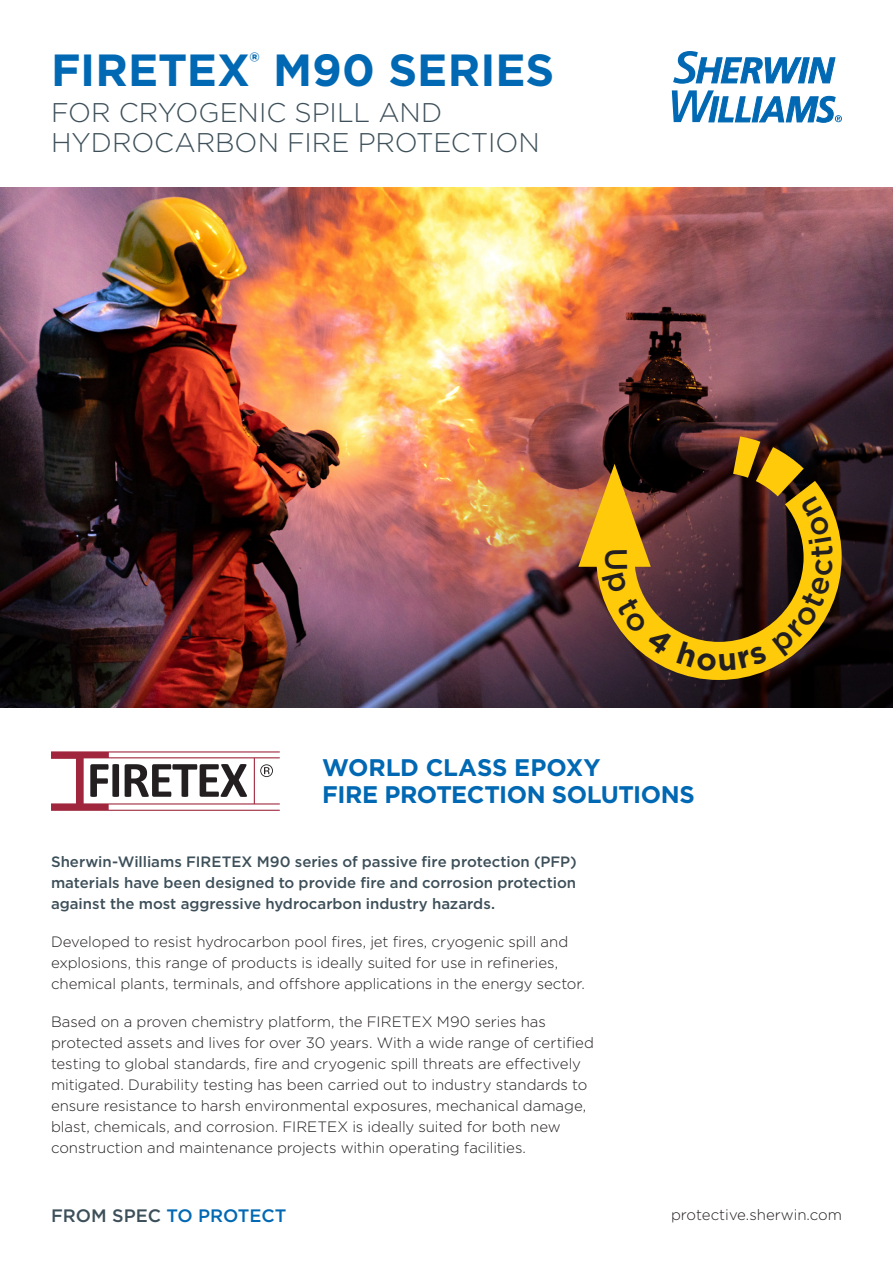
<style>
.page{position:relative;width:893px;height:1263px;background:#fff}
.page>*{position:absolute;margin:0;border:0;box-sizing:border-box;transform-origin:0 0}
.t1{font:700 45px "Gotham";color:#0168b3}
.t2{font:300 27px/30px "Gotham";color:#3d4f59}
.t3{font:700 24px/27px "Gotham";letter-spacing:-.015em;color:#0168b3}
.t4{font:500 18px "Gotham";color:#0168b3}
.t5{font:300 15px/21px "Gotham";letter-spacing:-.005em;color:#231f20}
.t6{font:500 15px/21px "Gotham";color:#3d4f59;text-align:justify}
.s1{color:#3d4f59}
</style>
<div class="page">
<svg style="left:672px;top:51px;width:170px;height:72px"></svg>
<img style="left:0;top:187px;width:893px;height:521px">
<img style="left:366px;top:225px;width:527px;height:483px">
<svg style="left:578px;top:439px;width:276px;height:260px;background:#271b19"></svg>
<svg style="left:51px;top:751px;width:229px;height:60px"></svg>
<svg style="left:578px;top:436px;width:267px;height:236px;background:#78561c"></svg>
<p class="t1" style="left:51px;top:40px;width:505px">FIRETEX<sup>®</sup> M90 SERIES</p>
<p class="t2" style="left:51px;top:97px;width:490px">FOR CRYOGENIC SPILL AND<br>HYDROCARBON FIRE PROTECTION</p>
<p class="t3" style="left:322px;top:754px;width:374px">WORLD CLASS EPOXY<br>FIRE PROTECTION SOLUTIONS</p>
<p class="t6" style="left:51px;top:851px;width:527px">Sherwin-Williams FIRETEX M90 series of passive fire protection (PFP) materials have been designed to provide fire and corrosion protection against the most aggressive hydrocarbon industry hazards.</p>
<p class="t5" style="left:51px;top:931px;width:535px">Developed to resist hydrocarbon pool fires, jet fires, cryogenic spill and explosions, this range of products is ideally suited for use in refineries, chemical plants, terminals, and offshore applications in the energy sector.</p>
<p class="t5" style="left:51px;top:1011px;width:544px">Based on a proven chemistry platform, the FIRETEX M90 series has protected assets and lives for over 30 years. With a wide range of certified testing to global standards, fire and cryogenic spill threats are effectively mitigated. Durability testing has been carried out to industry standards to ensure resistance to harsh environmental exposures, mechanical damage, blast, chemicals, and corrosion. FIRETEX is ideally suited for both new construction and maintenance projects within operating facilities.</p>
<p class="t4" style="left:51px;top:1203px;width:237px"><span class="s1">FROM SPEC</span> TO PROTECT</p>
<p class="t5" style="left:671px;top:1204px;width:172px">protective.sherwin.com</p>
</div>
